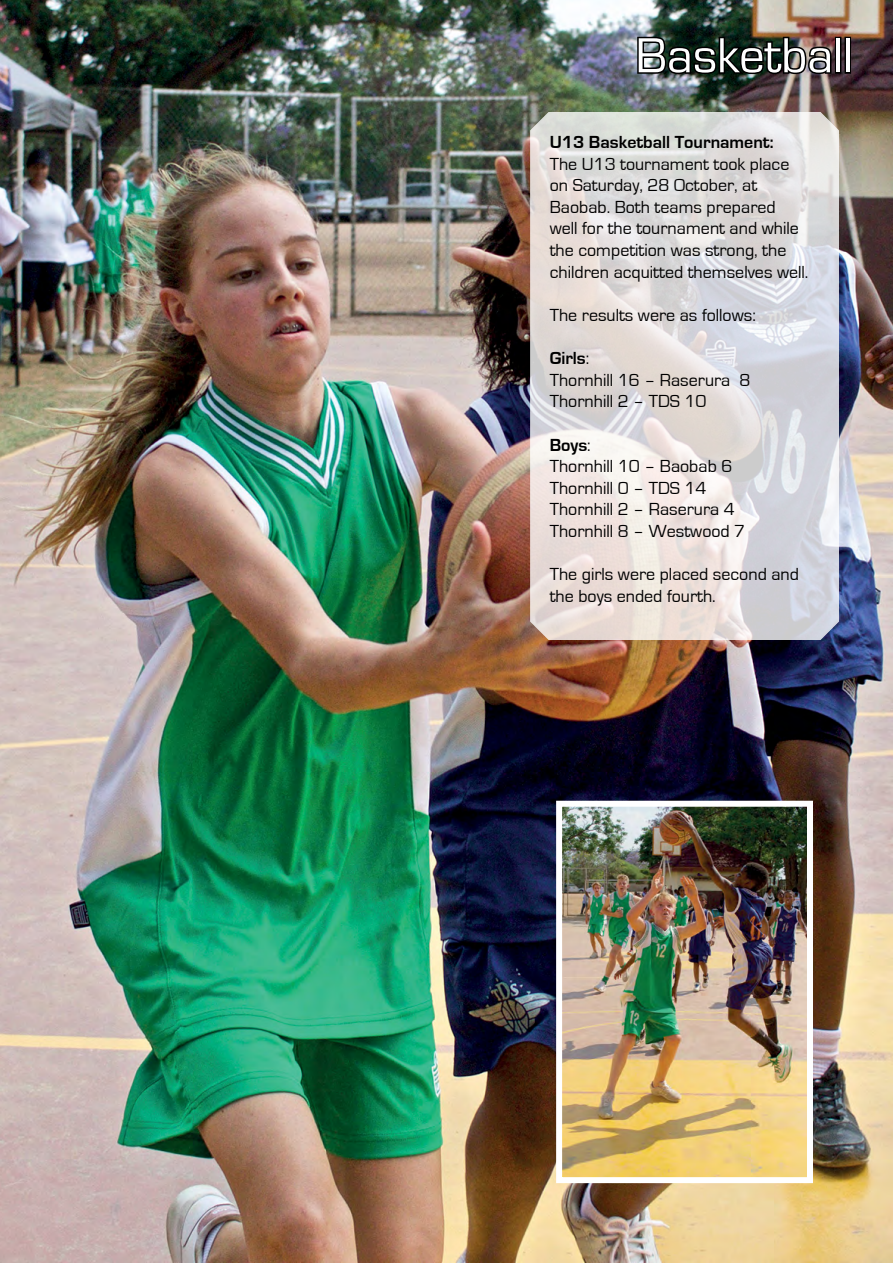
<style>
.page{position:relative;width:893px;height:1263px;background:#fff}
.page>*{position:absolute;margin:0;border:0;box-sizing:border-box;transform-origin:0 0}
.t1{font:51px "Eurostile";color:#fff}
.t2{font:18px/21.6px "Eurostile";color:#000}
.t3{font:700 18px "Eurostile";color:#000}
.s1{font-weight:700}
</style>
<div class="page">
<img style="left:0;top:0;width:893px;height:1263px">
<img style="left:636px;top:35px;width:197px;height:41px">
<div style="left:835px;top:37px;width:6px;height:37px;border:3px solid #000"></div>
<div style="left:844px;top:37px;width:7px;height:37px;border:3px solid #000"></div>
<svg style="left:529px;top:111px;width:311px;height:530px"></svg>
<img style="left:563px;top:808px;width:243px;height:368px">
<div style="left:556px;top:801px;width:257px;height:382px;border:6px solid #fff"></div>
<h1 class="t1" style="left:635px;top:28px;width:219px">Basketball</h1>
<p class="t3" style="left:550px;top:132px;width:225px">U13 Basketball Tournament:</p>
<p class="t2" style="left:550px;top:153px;width:260px">The U13 tournament took place on Saturday, 28 October, at<br>Baobab. Both teams prepared<br>well for the tournament and while the competition was strong, the children acquitted themselves well.</p>
<p class="t2" style="left:550px;top:305px;width:208px">The results were as follows:</p>
<p class="t2" style="left:550px;top:348px;width:202px"><span class="s1">Girls</span>:<br>Thornhill 16 – Raserura 8<br>Thornhill 2 – TDS 10</p>
<p class="t2" style="left:550px;top:434px;width:197px"><span class="s1">Boys</span>:<br>Thornhill 10 – Baobab 6<br>Thornhill 0 – TDS 14<br>Thornhill 2 – Raserura 4<br>Thornhill 8 – Westwood 7</p>
<p class="t2" style="left:550px;top:564px;width:251px">The girls were placed second and the boys ended fourth.</p>
</div>
